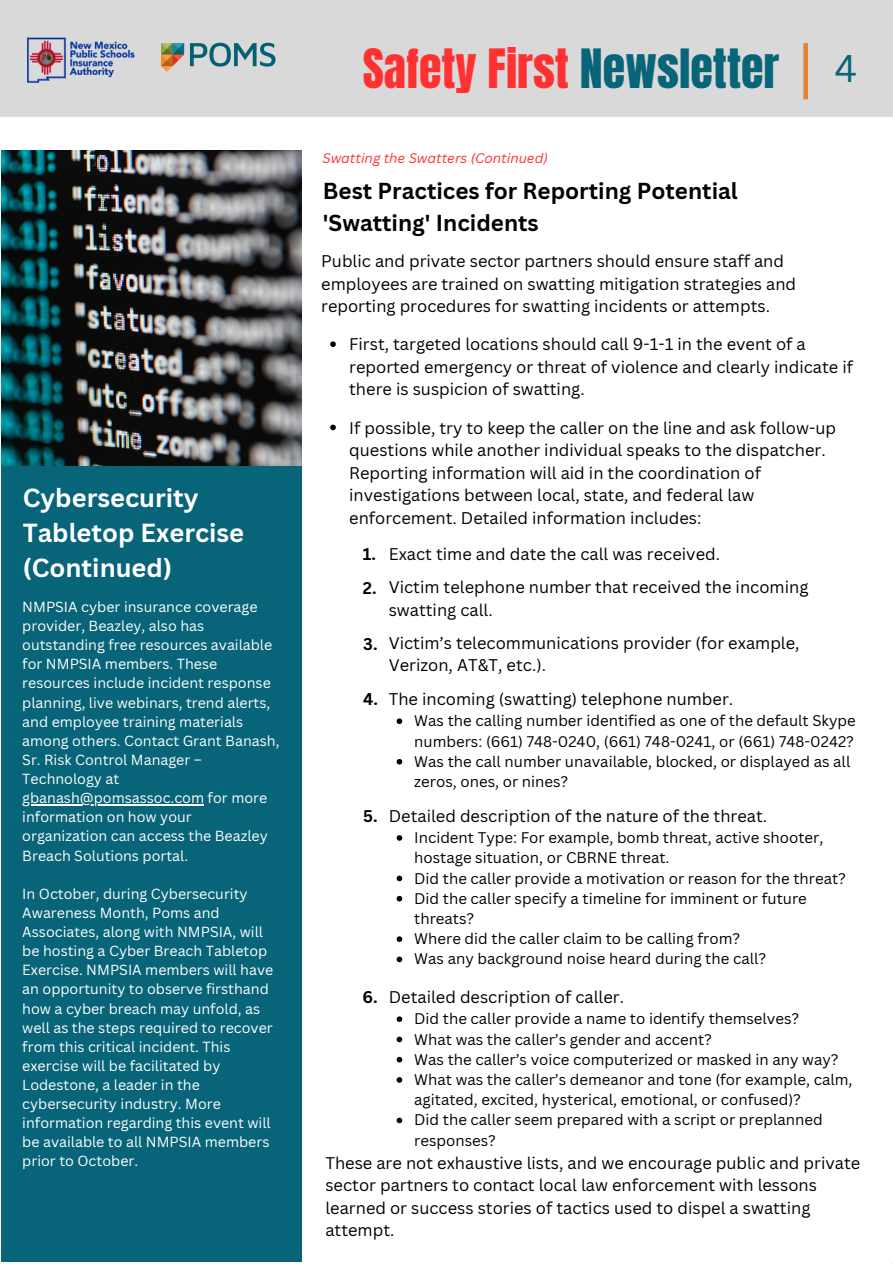
<style>
.page{position:relative;width:893px;height:1264px;background:#fff}
.page>*{position:absolute;margin:0;border:0;box-sizing:border-box;transform-origin:0 0}
.t1{font:46.05px "Anton";color:#ff3131}
.t2{font:37.5px "Canva Sans";color:#086478}
.t3{font:700 25.5px/34.8px "Canva Sans";color:#fff}
.t4{font:700 22.5px/31.5px "Canva Sans";color:#000}
.t5{font:16.5px/22.5px "Canva Sans";color:#000}
.t6{font:700 16.5px "Canva Sans";color:#000}
.t7{font:15px/20.2px "Canva Sans";color:#000}
.t8{font:14.25px/19px "Canva Sans";color:#fff}
.t9{font:italic 13.5px "Canva Sans";color:#ff3131}
.s1{color:#086478}
</style>
<div class="page">
<div style="left:0;top:0;width:892px;height:1262px;background:#d9d9d9"></div>
<img style="left:161px;top:42px;width:115px;height:29px">
<div style="left:0;top:117px;width:892px;height:1144px;background:#fff"></div>
<svg style="left:330px;top:341px;width:6px;height:6px"></svg>
<svg style="left:330px;top:424px;width:6px;height:6px"></svg>
<img style="left:27px;top:37px;width:108px;height:46px">
<svg style="left:803px;top:43px;width:4px;height:56px"></svg>
<div style="left:1px;top:150px;width:300px;height:1112px;background:#086478"></div>
<svg style="left:396px;top:718px;width:6px;height:6px"></svg>
<svg style="left:396px;top:759px;width:6px;height:5px"></svg>
<svg style="left:396px;top:835px;width:6px;height:5px"></svg>
<svg style="left:396px;top:875px;width:6px;height:6px"></svg>
<svg style="left:396px;top:895px;width:6px;height:6px"></svg>
<svg style="left:396px;top:936px;width:6px;height:6px"></svg>
<svg style="left:396px;top:956px;width:6px;height:6px"></svg>
<svg style="left:396px;top:1016px;width:6px;height:6px"></svg>
<svg style="left:396px;top:1036px;width:6px;height:6px"></svg>
<svg style="left:396px;top:1056px;width:6px;height:6px"></svg>
<svg style="left:396px;top:1077px;width:6px;height:5px"></svg>
<svg style="left:396px;top:1117px;width:6px;height:6px"></svg>
<hr style="left:22px;top:804px;width:182px;height:1px;background:#fff">
<img style="left:1px;top:150px;width:300px;height:315px">
<p class="t3" style="left:23px;top:479px;width:223px">Cybersecurity<br>Tabletop Exercise (Continued)</p>
<p class="t8" style="left:22px;top:597px;width:259px">NMPSIA cyber insurance coverage provider, Beazley, also has outstanding free resources available for NMPSIA members. These resources include incident response planning, live webinars, trend alerts, and employee training materials among others. Contact Grant Banash,<br>Sr. Risk Control Manager –<br>Technology at gbanash@pomsassoc.com for more information on how your organization can access the Beazley<br>Breach Solutions portal.</p>
<p class="t8" style="left:22px;top:883px;width:252px">In October, during Cybersecurity<br>Awareness Month, Poms and<br>Associates, along with NMPSIA, will be hosting a Cyber Breach Tabletop<br>Exercise. NMPSIA members will have an opportunity to observe firsthand how a cyber breach may unfold, as well as the steps required to recover from this critical incident. This exercise will be facilitated by<br>Lodestone, a leader in the cybersecurity industry. More information regarding this event will be available to all NMPSIA members prior to October.</p>
<p class="t1" style="left:362px;top:36px;width:418px">Safety First <span class="s1">Newsletter</span></p>
<p class="t2" style="left:834px;top:42px;width:24px">4</p>
<p class="t9" style="left:322px;top:149px;width:227px">Swatting the Swatters (Continued)</p>
<p class="t4" style="left:323px;top:175px;width:416px">Best Practices for Reporting Potential 'Swatting' Incidents</p>
<p class="t5" style="left:321px;top:249px;width:476px">Public and private sector partners should ensure staff and employees are trained on swatting mitigation strategies and reporting procedures for swatting incidents or attempts.</p>
<p class="t5" style="left:349px;top:333px;width:505px">First, targeted locations should call 9-1-1 in the event of a reported emergency or threat of violence and clearly indicate if there is suspicion of swatting.</p>
<p class="t5" style="left:349px;top:416px;width:488px">If possible, try to keep the caller on the line and ask follow-up questions while another individual speaks to the dispatcher.<br>Reporting information will aid in the coordination of investigations between local, state, and federal law enforcement. Detailed information includes:</p>
<p class="t6" style="left:362px;top:542px;width:15px">1.</p>
<p class="t6" style="left:363px;top:576px;width:15px">2.</p>
<p class="t6" style="left:363px;top:632px;width:16px">3.</p>
<p class="t5" style="left:389px;top:542px;width:333px">Exact time and date the call was received.</p>
<p class="t5" style="left:389px;top:575px;width:421px">Victim telephone number that received the incoming swatting call.</p>
<p class="t5" style="left:389px;top:631px;width:412px">Victim’s telecommunications provider (for example,<br>Verizon, AT&amp;T, etc.).</p>
<p class="t6" style="left:363px;top:687px;width:16px">4.</p>
<p class="t5" style="left:389px;top:687px;width:346px">The incoming (swatting) telephone number.</p>
<p class="t7" style="left:414px;top:710px;width:443px">Was the calling number identified as one of the default Skype numbers: (661) 748-0240, (661) 748-0241, or (661) 748-0242?</p>
<p class="t7" style="left:414px;top:750px;width:437px">Was the call number unavailable, blocked, or displayed as all zeros, ones, or nines?</p>
<p class="t6" style="left:363px;top:804px;width:16px">5.</p>
<p class="t5" style="left:389px;top:804px;width:380px">Detailed description of the nature of the threat.</p>
<p class="t7" style="left:414px;top:827px;width:410px">Incident Type: For example, bomb threat, active shooter, hostage situation, or CBRNE threat.</p>
<p class="t7" style="left:414px;top:867px;width:433px">Did the caller provide a motivation or reason for the threat?</p>
<p class="t7" style="left:414px;top:887px;width:394px">Did the caller specify a timeline for imminent or future threats?</p>
<p class="t7" style="left:414px;top:928px;width:327px">Where did the caller claim to be calling from?</p>
<p class="t7" style="left:414px;top:948px;width:353px">Was any background noise heard during the call?</p>
<p class="t6" style="left:362px;top:985px;width:17px">6.</p>
<p class="t5" style="left:389px;top:985px;width:237px">Detailed description of caller.</p>
<p class="t7" style="left:414px;top:1008px;width:386px">Did the caller provide a name to identify themselves?</p>
<p class="t7" style="left:414px;top:1028px;width:299px">What was the caller’s gender and accent?</p>
<p class="t7" style="left:414px;top:1048px;width:426px">Was the caller’s voice computerized or masked in any way?</p>
<p class="t7" style="left:414px;top:1069px;width:439px">What was the caller’s demeanor and tone (for example, calm, agitated, excited, hysterical, emotional, or confused)?</p>
<p class="t7" style="left:414px;top:1109px;width:410px">Did the caller seem prepared with a script or preplanned responses?</p>
<p class="t5" style="left:325px;top:1151px;width:536px">These are not exhaustive lists, and we encourage public and private sector partners to contact local law enforcement with lessons learned or success stories of tactics used to dispel a swatting attempt.</p>
</div>
